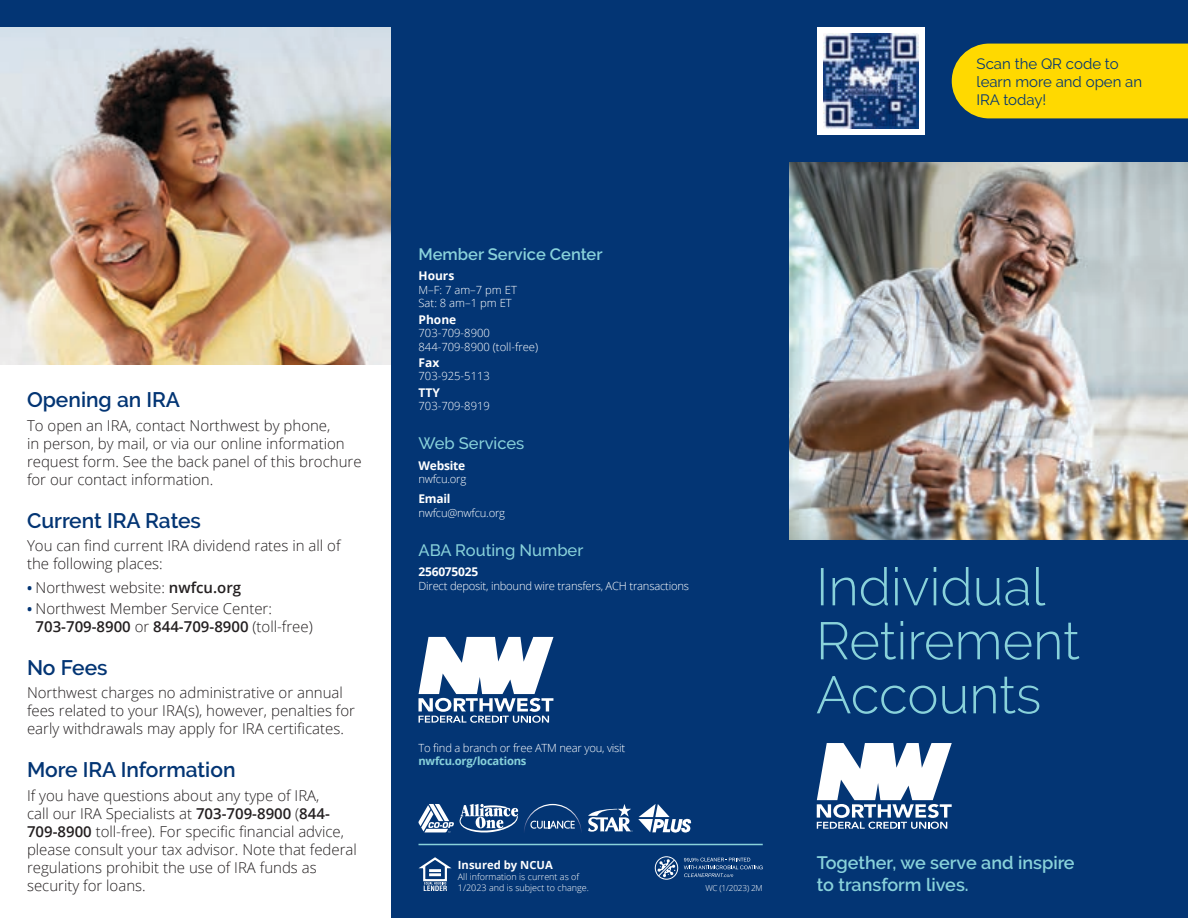
<style>
.page{position:relative;width:1188px;height:918px;background:#fff}
.page>*{position:absolute;margin:0;border:0;box-sizing:border-box;transform-origin:0 0}
.t1{font:600 21px "Raleway";color:#033574}
.t2{font:600 18px/21.6px "Raleway";color:#89d2da}
.t3{font:500 16.5px "Raleway";color:#89d2da}
.t4{font:600 16.5px "Raleway";color:#89d2da}
.t5{font:300 15px/18px "Open Sans";color:#231f20}
.t6{font:15px/18px "Raleway";color:#033574}
.t7{font:700 12px "Open Sans";letter-spacing:-.02em;color:#fff}
.t8{font:300 11.25px "Open Sans";letter-spacing:-.02em;color:#fff}
.t9{font:300 11.25px/13.5px "Open Sans";color:#fff}
.t10{font:700 11.25px "Open Sans";letter-spacing:-.02em;color:#89d2da}
.t11{font:700 11.25px "Open Sans";color:#fff}
.t12{font:300 9px/10.8px "Open Sans";color:#fff}
.t13{font:300 8.25px "Open Sans";letter-spacing:-.02em;color:#fff}
.s1{font-weight:700;font-size:13.5px;color:#033574}
.s2{font-weight:600}
</style>
<div class="page">
<img style="left:0;top:27px;width:392px;height:337px">
<div style="left:392px;top:0;width:796px;height:918px;background:#033574"></div>
<div style="left:0;top:0;width:421px;height:27px;background:#033574"></div>
<svg style="left:817px;top:676px;width:222px;height:38px"></svg>
<svg style="left:821px;top:621px;width:258px;height:39px"></svg>
<svg style="left:821px;top:567px;width:224px;height:39px"></svg>
<svg style="left:817px;top:743px;width:135px;height:86px"></svg>
<img style="left:790px;top:162px;width:398px;height:378px">
<div style="left:817px;top:27px;width:108px;height:108px;background:#fff"></div>
<img style="left:823px;top:33px;width:95px;height:96px">
<div style="left:952px;top:44px;width:236px;height:74px;background:#ffd900"></div>
<svg style="left:418px;top:857px;width:34px;height:34px"></svg>
<hr style="left:418px;top:844px;width:345px;height:1px;background:#89d2da">
<svg style="left:419px;top:637px;width:134px;height:86px"></svg>
<svg style="left:684px;top:858px;width:79px;height:19px"></svg>
<svg style="left:655px;top:856px;width:23px;height:24px"></svg>
<svg style="left:524px;top:804px;width:58px;height:28px"></svg>
<svg style="left:460px;top:804px;width:58px;height:29px"></svg>
<svg style="left:588px;top:804px;width:103px;height:29px"></svg>
<svg style="left:418px;top:804px;width:36px;height:29px"></svg>
<h1 class="t1" style="left:27px;top:388px;width:155px">Opening an IRA</h1>
<p class="t5" style="left:27px;top:416px;width:336px">To open an IRA, contact Northwest by phone,<br>in person, by mail, or via our online information request form. See the back panel of this brochure for our contact information.</p>
<h1 class="t1" style="left:27px;top:509px;width:176px">Current IRA Rates</h1>
<p class="t5" style="left:27px;top:537px;width:315px">You can find current IRA dividend rates in all of the following places:</p>
<p class="t5" style="left:27px;top:578px;width:216px"><span class="s1">•</span> Northwest website: <span class="s2">nwfcu.org</span></p>
<p class="t5" style="left:36px;top:599px;width:279px;text-indent:-9px"><span class="s1">•</span> Northwest Member Service Center:<br><span class="s2">703-709-8900</span> or <span class="s2">844-709-8900</span> (toll-free)</p>
<h1 class="t1" style="left:27px;top:655px;width:82px">No Fees</h1>
<p class="t5" style="left:27px;top:683px;width:330px">Northwest charges no administrative or annual fees related to your IRA(s), however, penalties for early withdrawals may apply for IRA certificates.</p>
<h1 class="t1" style="left:27px;top:758px;width:210px">More IRA Information</h1>
<p class="t5" style="left:27px;top:786px;width:331px">If you have questions about any type of IRA,<br>call our IRA Specialists at <span class="s2">703-709-8900</span> (<span class="s2">844- 709-8900</span> toll-free). For specific financial advice, please consult your tax advisor. Note that federal regulations prohibit the use of IRA funds as security for loans.</p>
<p class="t4" style="left:418px;top:245px;width:186px">Member Service Center</p>
<p class="t7" style="left:418px;top:268px;width:37px">Hours</p>
<p class="t9" style="left:418px;top:283px;width:100px">M–F: 7 am–7 pm ET<br>Sat: 8 am–1 pm ET</p>
<p class="t7" style="left:418px;top:311px;width:39px">Phone</p>
<p class="t9" style="left:418px;top:326px;width:121px">703-709-8900<br>844-709-8900 (toll-free)</p>
<p class="t7" style="left:418px;top:354px;width:22px">Fax</p>
<p class="t9" style="left:418px;top:369px;width:73px">703-925-5113</p>
<p class="t7" style="left:418px;top:384px;width:23px">TTY</p>
<p class="t9" style="left:418px;top:399px;width:73px">703-709-8919</p>
<p class="t3" style="left:418px;top:434px;width:107px">Web Services</p>
<p class="t7" style="left:418px;top:457px;width:48px">Website</p>
<p class="t8" style="left:418px;top:471px;width:49px">nwfcu.org</p>
<p class="t7" style="left:418px;top:491px;width:34px">Email</p>
<p class="t8" style="left:418px;top:505px;width:88px">nwfcu@nwfcu.org</p>
<p class="t3" style="left:418px;top:541px;width:166px">ABA Routing Number</p>
<p class="t7" style="left:418px;top:564px;width:61px">256075025</p>
<p class="t8" style="left:418px;top:578px;width:272px">Direct deposit, inbound wire transfers, ACH transactions</p>
<p class="t6" style="left:977px;top:54px;width:167px">Scan the QR code to learn more and open an<br>IRA today!</p>
<p class="t8" style="left:418px;top:740px;width:208px">To find a branch or free ATM near you, visit</p>
<p class="t10" style="left:418px;top:753px;width:110px">nwfcu.org/locations</p>
<p class="t11" style="left:458px;top:857px;width:96px">Insured by NCUA</p>
<p class="t12" style="left:458px;top:871px;width:132px">All information is current as of<br>1/2023 and is subject to change.</p>
<p class="t13" style="left:705px;top:882px;width:59px">WC (1/2023) 2M</p>
<p class="t2" style="left:817px;top:852px;width:259px">Together, we serve and inspire to transform lives.</p>
</div>
